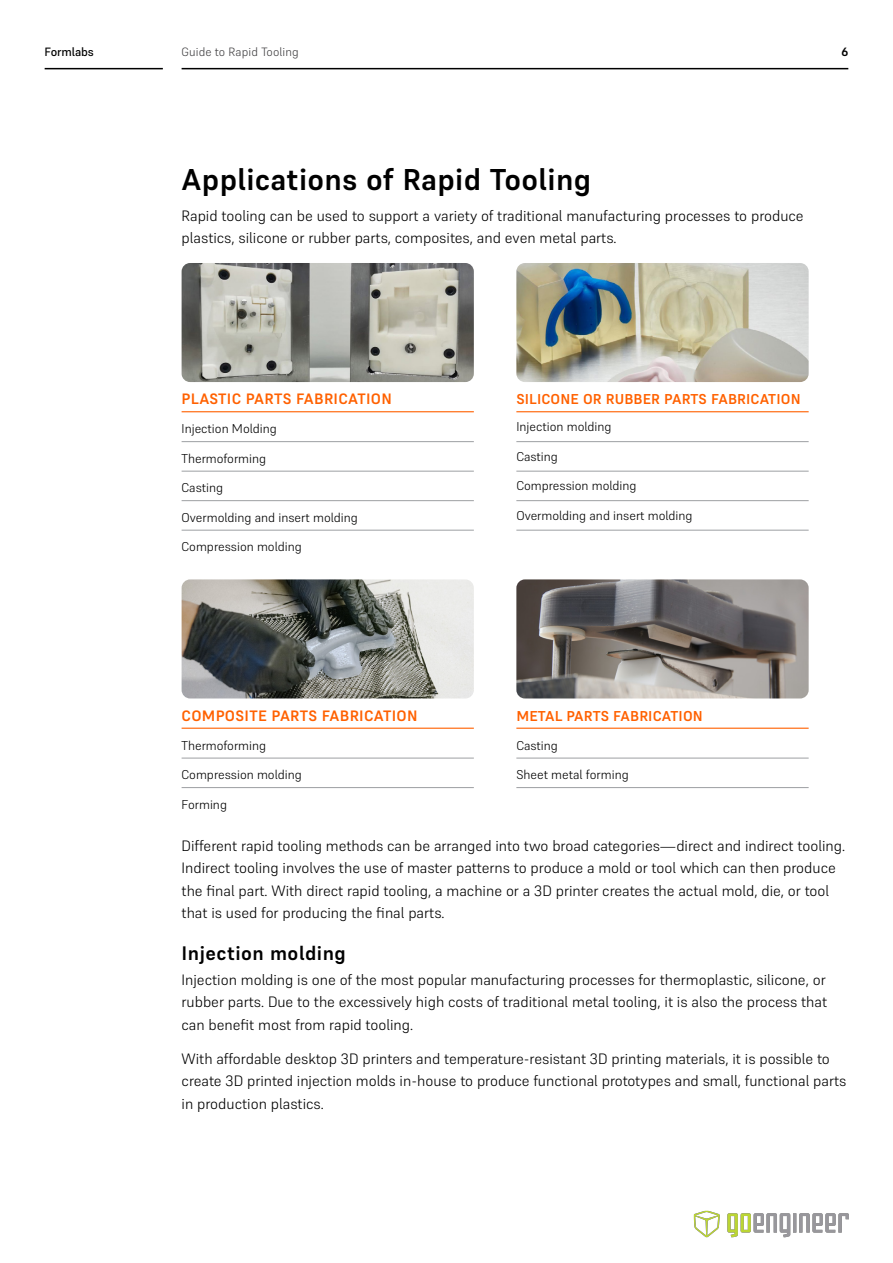
<style>
.page{position:relative;width:893px;height:1263px;background:#fff}
.page>*{position:absolute;margin:0;border:0;box-sizing:border-box;transform-origin:0 0}
.t1{font:700 30px "Supreme";letter-spacing:.01em;color:#000}
.t2{font:700 19.5px "Supreme";letter-spacing:.025em;color:#000}
.t3{font:300 15px/22.5px "Supreme";color:#000}
.t4{font:700 15px "Supreme";letter-spacing:.02em;color:#ff6101}
.t5{font:700 14.25px "Supreme";letter-spacing:.01em;color:#ff6101}
.t6{font:300 12.75px "Supreme";color:#000}
.t7{font:300 12px "Supreme";letter-spacing:.01em;color:#414042}
.t8{font:500 12px "Supreme";letter-spacing:-.01em;color:#000}
.t9{font:700 12px "Supreme";color:#000}
</style>
<div class="page">
<hr style="left:182px;top:68px;width:666px;height:1px;background:#000">
<hr style="left:45px;top:68px;width:118px;height:1px;background:#000">
<hr style="left:182px;top:411px;width:292px;height:1px;background:#ff6101">
<hr style="left:516px;top:411px;width:293px;height:1px;background:#ff6101">
<hr style="left:182px;top:441px;width:292px;height:1px;background:#9d9fa2">
<hr style="left:516px;top:441px;width:293px;height:1px;background:#9d9fa2">
<hr style="left:182px;top:471px;width:292px;height:1px;background:#9d9fa2">
<hr style="left:516px;top:471px;width:293px;height:1px;background:#9d9fa2">
<hr style="left:182px;top:500px;width:292px;height:1px;background:#9d9fa2">
<hr style="left:516px;top:500px;width:293px;height:1px;background:#9d9fa2">
<hr style="left:182px;top:530px;width:292px;height:1px;background:#9d9fa2">
<hr style="left:516px;top:530px;width:293px;height:1px;background:#9d9fa2">
<img style="left:182px;top:263px;width:292px;height:119px">
<img style="left:516px;top:263px;width:293px;height:119px">
<hr style="left:182px;top:728px;width:292px;height:1px;background:#ff6101">
<hr style="left:516px;top:728px;width:293px;height:1px;background:#ff6101">
<hr style="left:182px;top:758px;width:292px;height:1px;background:#9d9fa2">
<hr style="left:516px;top:758px;width:293px;height:1px;background:#9d9fa2">
<hr style="left:182px;top:787px;width:292px;height:1px;background:#9d9fa2">
<hr style="left:516px;top:787px;width:293px;height:1px;background:#9d9fa2">
<img style="left:182px;top:579px;width:292px;height:119px">
<img style="left:516px;top:579px;width:293px;height:119px">
<img style="left:694px;top:1211px;width:154px;height:27px">
<p class="t8" style="left:45px;top:45px;width:51px">Formlabs</p>
<p class="t7" style="left:182px;top:45px;width:119px">Guide to Rapid Tooling</p>
<p class="t9" style="left:841px;top:45px;width:8px">6</p>
<h1 class="t1" style="left:182px;top:161px;width:411px">Applications of Rapid Tooling</h1>
<p class="t3" style="left:182px;top:204px;width:623px">Rapid tooling can be used to support a variety of traditional manufacturing processes to produce plastics, silicone or rubber parts, composites, and even metal parts.</p>
<p class="t4" style="left:182px;top:390px;width:212px">PLASTIC PARTS FABRICATION</p>
<p class="t5" style="left:516px;top:390px;width:286px">SILICONE OR RUBBER PARTS FABRICATION</p>
<p class="t6" style="left:182px;top:421px;width:97px">Injection Molding</p>
<p class="t6" style="left:516px;top:419px;width:97px">Injection molding</p>
<p class="t6" style="left:182px;top:451px;width:86px">Thermoforming</p>
<p class="t6" style="left:516px;top:448px;width:43px">Casting</p>
<p class="t6" style="left:182px;top:480px;width:43px">Casting</p>
<p class="t6" style="left:516px;top:478px;width:122px">Compression molding</p>
<p class="t6" style="left:182px;top:510px;width:178px">Overmolding and insert molding</p>
<p class="t6" style="left:516px;top:507px;width:178px">Overmolding and insert molding</p>
<p class="t6" style="left:182px;top:539px;width:122px">Compression molding</p>
<p class="t4" style="left:182px;top:706px;width:237px">COMPOSITE PARTS FABRICATION</p>
<p class="t5" style="left:516px;top:707px;width:188px">METAL PARTS FABRICATION</p>
<p class="t6" style="left:182px;top:737px;width:86px">Thermoforming</p>
<p class="t6" style="left:516px;top:737px;width:43px">Casting</p>
<p class="t6" style="left:182px;top:767px;width:122px">Compression molding</p>
<p class="t6" style="left:516px;top:767px;width:114px">Sheet metal forming</p>
<p class="t6" style="left:182px;top:796px;width:47px">Forming</p>
<p class="t3" style="left:182px;top:834px;width:665px">Different rapid tooling methods can be arranged into two broad categories—direct and indirect tooling.<br>Indirect tooling involves the use of master patterns to produce a mold or tool which can then produce the final part. With direct rapid tooling, a machine or a 3D printer creates the actual mold, die, or tool that is used for producing the final parts.</p>
<h2 class="t2" style="left:182px;top:941px;width:166px">Injection molding</h2>
<p class="t3" style="left:182px;top:968px;width:647px;text-align:justify">Injection molding is one of the most popular manufacturing processes for thermoplastic, silicone, or rubber parts. Due to the excessively high costs of traditional metal tooling, it is also the process that can benefit most from rapid tooling.</p>
<p class="t3" style="left:182px;top:1047px;width:666px">With affordable desktop 3D printers and temperature-resistant 3D printing materials, it is possible to create 3D printed injection molds in-house to produce functional prototypes and small, functional parts in production plastics.</p>
</div>
